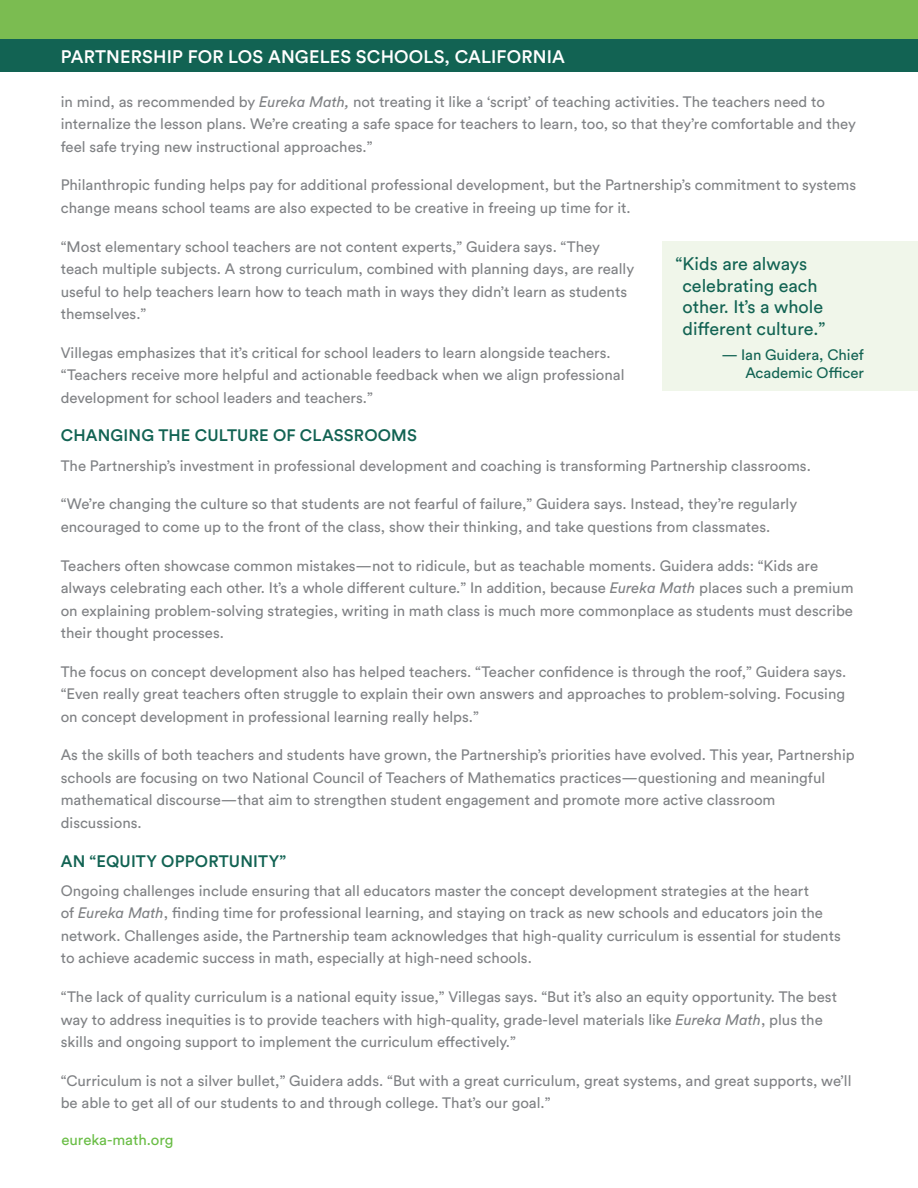
<style>
.page{position:relative;width:918px;height:1188px;background:#fff}
.page>*{position:absolute;margin:0;border:0;box-sizing:border-box;transform-origin:0 0}
.t1{font:18px/21.6px "Circular Std";color:#126353}
.t2{font:500 18px "Circular Std";letter-spacing:.01em;color:#fff}
.Subhead{font:500 16.5px "Circular Std";letter-spacing:.01em;color:#126353}
.Text{font:15px/22.5px "Circular Std";color:#808285}
.t3{font:15px/18px "Circular Std";color:#126353;text-align:right}
.t4{font:15px "Circular Std";color:#69bd45}
.s1{font-style:italic}
</style>
<div class="page">
<div style="left:0;top:0;width:918px;height:40px;background:#7bbc51"></div>
<div style="left:0;top:40px;width:918px;height:32px;background:#126353"></div>
<div style="left:662px;top:242px;width:256px;height:149px;background:#f0f6ea"></div>
<p class="t2" style="left:61px;top:45px;width:506px">PARTNERSHIP FOR LOS ANGELES SCHOOLS, CALIFORNIA</p>
<p class="Text" style="left:61px;top:90px;width:797px">in mind, as recommended by <span class="s1">Eureka Math,</span> not treating it like a ‘script’ of teaching activities. The teachers need to internalize the lesson plans. We’re creating a safe space for teachers to learn, too, so that they’re comfortable and they feel safe trying new instructional approaches.”</p>
<p class="Text" style="left:61px;top:174px;width:797px">Philanthropic funding helps pay for additional professional development, but the Partnership’s commitment to systems change means school teams are also expected to be creative in freeing up time for it.</p>
<p class="Text" style="left:61px;top:235px;width:575px">“Most elementary school teachers are not content experts,” Guidera says. “They teach multiple subjects. A strong curriculum, combined with planning days, are really useful to help teachers learn how to teach math in ways they didn’t learn as students themselves.”</p>
<p class="Text" style="left:61px;top:341px;width:565px">Villegas emphasizes that it’s critical for school leaders to learn alongside teachers. “Teachers receive more helpful and actionable feedback when we align professional development for school leaders and teachers.”</p>
<p class="Subhead" style="left:61px;top:425px;width:358px">CHANGING THE CULTURE OF CLASSROOMS</p>
<p class="Text" style="left:61px;top:454px;width:752px">The Partnership’s investment in professional development and coaching is transforming Partnership classrooms.</p>
<p class="Text" style="left:61px;top:493px;width:738px">“We’re changing the culture so that students are not fearful of failure,” Guidera says. Instead, they’re regularly encouraged to come up to the front of the class, show their thinking, and take questions from classmates.</p>
<p class="Text" style="left:61px;top:554px;width:794px">Teachers often showcase common mistakes—not to ridicule, but as teachable moments. Guidera adds: “Kids are always celebrating each other. It’s a whole different culture.” In addition, because <span class="s1">Eureka Math</span> places such a premium on explaining problem-solving strategies, writing in math class is much more commonplace as students must describe their thought processes.</p>
<p class="Text" style="left:61px;top:660px;width:787px;text-align:justify">The focus on concept development also has helped teachers. “Teacher confidence is through the roof,” Guidera says. “Even really great teachers often struggle to explain their own answers and approaches to problem-solving. Focusing on concept development in professional learning really helps.”</p>
<p class="Text" style="left:61px;top:744px;width:796px">As the skills of both teachers and students have grown, the Partnership’s priorities have evolved. This year, Partnership schools are focusing on two National Council of Teachers of Mathematics practices—questioning and meaningful mathematical discourse—that aim to strengthen student engagement and promote more active classroom discussions.</p>
<p class="Subhead" style="left:61px;top:851px;width:227px">AN “EQUITY OPPORTUNITY”</p>
<p class="Text" style="left:61px;top:879px;width:782px">Ongoing challenges include ensuring that all educators master the concept development strategies at the heart<br>of <span class="s1">Eureka Math</span>, finding time for professional learning, and staying on track as new schools and educators join the network. Challenges aside, the Partnership team acknowledges that high-quality curriculum is essential for students to achieve academic success in math, especially at high-need schools.</p>
<p class="Text" style="left:61px;top:985px;width:778px">“The lack of quality curriculum is a national equity issue,” Villegas says. “But it’s also an equity opportunity. The best way to address inequities is to provide teachers with high-quality, grade-level materials like <span class="s1">Eureka Math</span>, plus the skills and ongoing support to implement the curriculum effectively.”</p>
<p class="Text" style="left:61px;top:1069px;width:792px">“Curriculum is not a silver bullet,” Guidera adds. “But with a great curriculum, great systems, and great supports, we’ll be able to get all of our students to and through college. That’s our goal.”</p>
<p class="t1" style="left:683px;top:253px;width:144px;text-indent:-7px">“Kids are always celebrating each other. It’s a whole different culture.”</p>
<p class="t3" style="left:722px;top:345px;width:144px">— Ian Guidera, Chief<br>Academic Officer</p>
<p class="t4" style="left:62px;top:1130px;width:113px">eureka-math.org</p>
</div>
